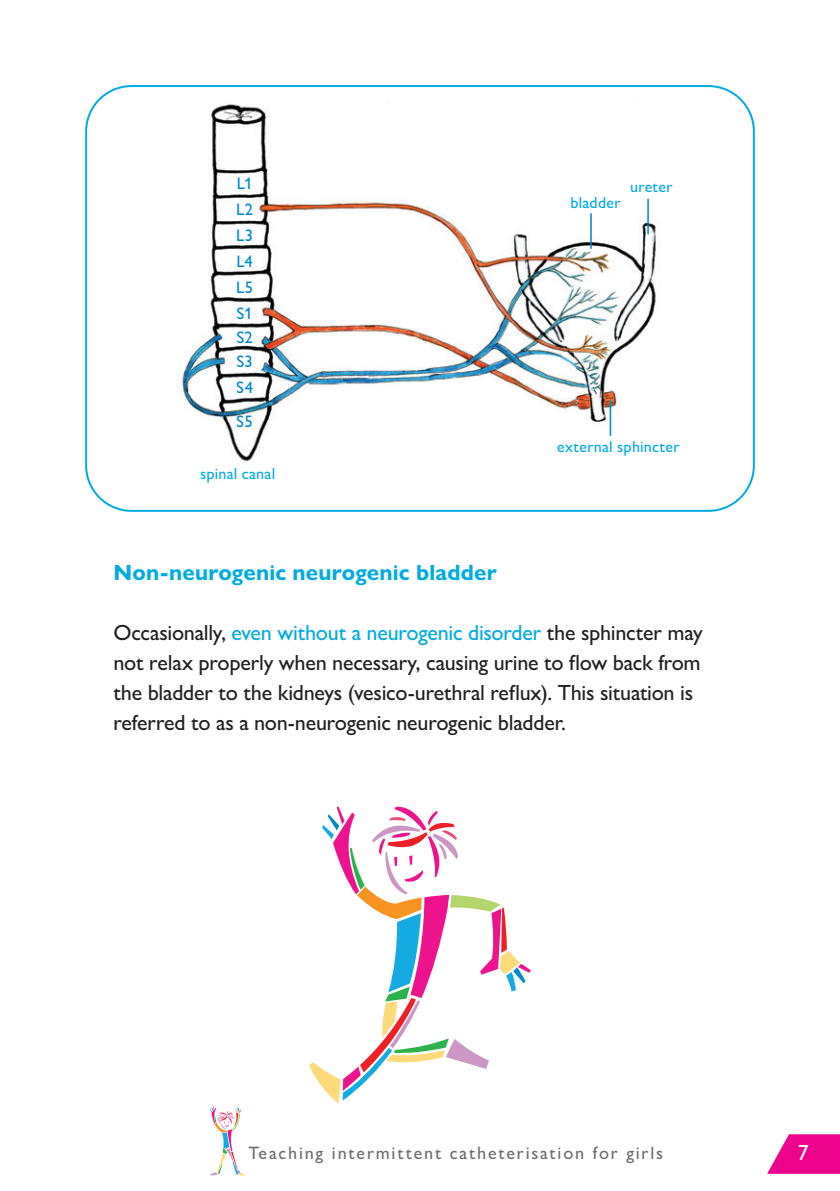
<style>
.page{position:relative;width:840px;height:1191px;background:#fff}
.page>*{position:absolute;margin:0;border:0;box-sizing:border-box;transform-origin:0 0}
.t1{font:500 22px/30px "Gill Sans Nova";letter-spacing:-.01em;color:#231f20}
.t2{font:700 22px "Gill Sans Nova";letter-spacing:.01em;color:#00abe1}
.t3{font:500 22px "Gill Sans Nova";color:#fff}
.t4{font:500 18px "Gill Sans Nova";letter-spacing:.1em;color:#6c6d70}
.t5{font:500 16.8px/26px "Gill Sans Nova";letter-spacing:.01em;color:#008ac8}
.t6{font:500 16px "Gill Sans Nova";letter-spacing:.015em;color:#00abe1}
.s1{color:#00abe1}
</style>
<div class="page">
<svg style="left:767px;top:1134px;width:72px;height:39px"></svg>
<svg style="left:210px;top:1106px;width:35px;height:69px"></svg>
<div style="left:85px;top:85px;width:669px;height:427px;border:2px solid #00abe1;border-radius:45px"></div>
<img style="left:182px;top:104px;width:474px;height:358px">
<hr style="left:590px;top:213px;width:1px;height:36px;background:#008ac8">
<hr style="left:609px;top:400px;width:2px;height:36px;background:#008ac8">
<hr style="left:647px;top:199px;width:1px;height:35px;background:#008ac8">
<svg style="left:309px;top:806px;width:221px;height:297px"></svg>
<p class="t5" style="left:236px;top:170px;width:19px;text-align:justify">L1<br>L2<br>L3<br>L4<br>L5<br>S1</p>
<p class="t5" style="left:236px;top:325px;width:18px;line-height:24px">S2<br>S3</p>
<p class="t5" style="left:236px;top:370px;width:18px;line-height:34px">S4<br>S5</p>
<p class="t6" style="left:200px;top:463px;width:77px">spinal canal</p>
<p class="t6" style="left:570px;top:193px;width:52px">bladder</p>
<p class="t6" style="left:629px;top:177px;width:44px">ureter</p>
<p class="t6" style="left:557px;top:437px;width:124px">external sphincter</p>
<p class="t2" style="left:113px;top:558px;width:384px">Non-neurogenic neurogenic bladder</p>
<p class="t1" style="left:113px;top:617px;width:590px">Occasionally, <span class="s1">even without a neurogenic disorder</span> the sphincter may not relax properly when necessary, causing urine to flow back from the bladder to the kidneys (vesico-urethral reflux). This situation is referred to as a non-neurogenic neurogenic bladder.</p>
<p class="t4" style="left:248px;top:1141px;width:416px">Teaching intermittent catheterisation for girls</p>
<p class="t3" style="left:797px;top:1138px;width:12px">7</p>
</div>
